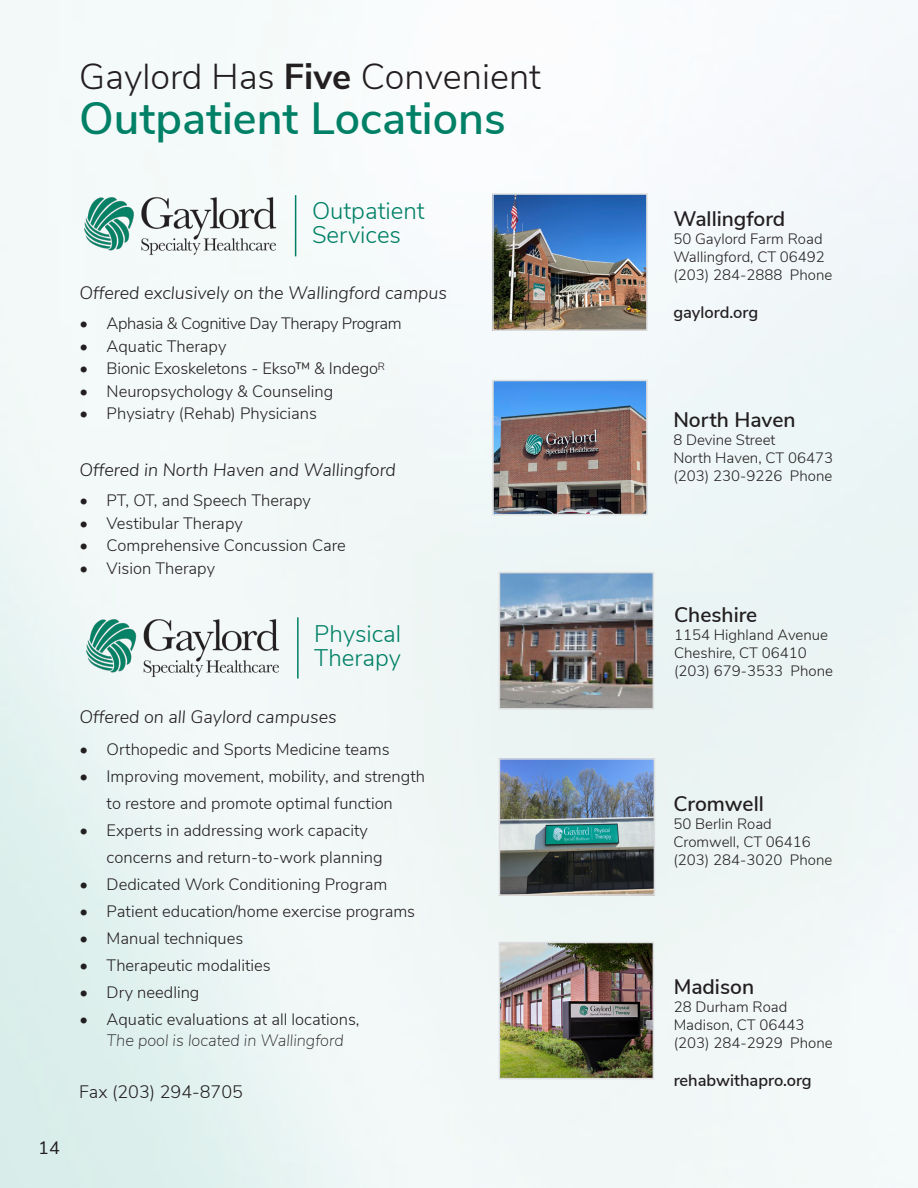
<style>
.page{position:relative;width:918px;height:1188px;background:#fff}
.page>*{position:absolute;margin:0;border:0;box-sizing:border-box;transform-origin:0 0}
.t1{font:600 45px "Nunito Sans";color:#008066}
.t2{font:300 36px "Nunito Sans";color:#231f20}
.t3{font:300 24px "Nunito Sans";color:#008066}
.t4{font:600 21px "Nunito Sans";color:#231f20}
.t5{font:italic 300 18px "Nunito Sans";color:#231f20}
.t6{font:300 18px "Nunito Sans";color:#231f20}
.t7{font:18px "Nunito Sans";color:#231f20}
.t8{font:300 16.5px/27px "Nunito Sans";color:#231f20}
.t9{font:300 16.5px "Nunito Sans";letter-spacing:-.025em;color:#231f20}
.t10{font:600 16.5px "Nunito Sans";color:#231f20}
.t11{font:300 15px "Nunito Sans";color:#231f20}
.s1{font-weight:700}
.s2{font-weight:200;font-style:italic}
</style>
<div class="page">
<img style="left:495px;top:196px;width:150px;height:132px">
<div style="left:492px;top:193px;width:156px;height:138px;border:2px solid #dcdddf"></div>
<img style="left:502px;top:575px;width:149px;height:132px">
<div style="left:499px;top:572px;width:155px;height:138px;border:2px solid #dcdddf"></div>
<img style="left:495px;top:383px;width:150px;height:129px">
<div style="left:492px;top:380px;width:156px;height:135px;border:2px solid #dcdddf"></div>
<img style="left:502px;top:761px;width:150px;height:132px">
<div style="left:499px;top:758px;width:156px;height:138px;border:2px solid #dcdddf"></div>
<img style="left:502px;top:945px;width:149px;height:131px">
<div style="left:499px;top:942px;width:155px;height:137px;border:2px solid #dcdddf"></div>
<img style="left:80px;top:195px;width:205px;height:61px">
<hr style="left:295px;top:195px;width:1px;height:61px;background:#008066">
<img style="left:82px;top:617px;width:205px;height:62px">
<hr style="left:297px;top:617px;width:2px;height:62px;background:#008066">
<p class="t2" style="left:79px;top:50px;width:463px">Gaylord Has <span class="s1">Five</span> Convenient</p>
<p class="t1" style="left:79px;top:85px;width:428px">Outpatient Locations</p>
<p class="t7" style="left:38px;top:1135px;width:23px">14</p>
<p class="t3" style="left:312px;top:194px;width:114px">Outpatient</p>
<p class="t3" style="left:312px;top:218px;width:91px">Services</p>
<p class="t5" style="left:79px;top:280px;width:369px">Offered exclusively on the Wallingford campus</p>
<p class="t9" style="left:80px;top:311px;width:324px">• Aphasia &amp; Cognitive Day Therapy Program</p>
<p class="t8" style="left:80px;top:331px;width:148px">• Aquatic Therapy</p>
<p class="t8" style="left:80px;top:354px;width:307px">• Bionic Exoskeletons - Ekso™ &amp; Indego<sup>R</sup></p>
<p class="t8" style="left:80px;top:376px;width:255px">• Neuropsychology &amp; Counseling</p>
<p class="t8" style="left:80px;top:399px;width:239px">• Physiatry (Rehab) Physicians</p>
<p class="t5" style="left:79px;top:457px;width:318px">Offered in North Haven and Wallingford</p>
<p class="t8" style="left:80px;top:486px;width:233px">• PT, OT, and Speech Therapy</p>
<p class="t8" style="left:80px;top:508px;width:165px">• Vestibular Therapy</p>
<p class="t8" style="left:80px;top:531px;width:268px">• Comprehensive Concussion Care</p>
<p class="t8" style="left:80px;top:553px;width:137px">• Vision Therapy</p>
<p class="t3" style="left:314px;top:616px;width:88px">Physical</p>
<p class="t3" style="left:314px;top:640px;width:88px">Therapy</p>
<p class="t5" style="left:79px;top:704px;width:259px">Offered on all Gaylord campuses</p>
<p class="t8" style="left:80px;top:735px;width:312px">• Orthopedic and Sports Medicine teams</p>
<p class="t8" style="left:80px;top:762px;width:347px;text-align:center">• Improving movement, mobility, and strength to restore and promote optimal function</p>
<p class="t8" style="left:107px;top:816px;width:277px;text-indent:-27px">• Experts in addressing work capacity concerns and return-to-work planning</p>
<p class="t8" style="left:80px;top:870px;width:309px">• Dedicated Work Conditioning Program</p>
<p class="t8" style="left:80px;top:897px;width:337px">• Patient education/home exercise programs</p>
<p class="t8" style="left:80px;top:924px;width:165px">• Manual techniques</p>
<p class="t8" style="left:80px;top:951px;width:193px">• Therapeutic modalities</p>
<p class="t8" style="left:80px;top:978px;width:121px">• Dry needling</p>
<p class="t8" style="left:107px;top:1008px;width:254px;line-height:21px;text-indent:-27px">• Aquatic evaluations at all locations,<br><span class="s2">The pool is located in Wallingford</span></p>
<p class="t6" style="left:79px;top:1079px;width:165px">Fax (203) 294-8705</p>
<p class="t4" style="left:673px;top:203px;width:113px">Wallingford</p>
<p class="t11" style="left:673px;top:228px;width:151px">50 Gaylord Farm Road</p>
<p class="t11" style="left:673px;top:246px;width:153px">Wallingford, CT 06492</p>
<p class="t11" style="left:673px;top:264px;width:161px">(203) 284-2888 Phone</p>
<p class="t10" style="left:673px;top:300px;width:86px">gaylord.org</p>
<p class="t4" style="left:673px;top:404px;width:124px">North Haven</p>
<p class="t11" style="left:673px;top:429px;width:104px">8 Devine Street</p>
<p class="t11" style="left:673px;top:447px;width:161px">North Haven, CT 06473</p>
<p class="t11" style="left:673px;top:465px;width:161px">(203) 230-9226 Phone</p>
<p class="t4" style="left:674px;top:599px;width:85px">Cheshire</p>
<p class="t11" style="left:674px;top:624px;width:156px">1154 Highland Avenue</p>
<p class="t11" style="left:674px;top:642px;width:134px">Cheshire, CT 06410</p>
<p class="t11" style="left:674px;top:660px;width:161px">(203) 679-3533 Phone</p>
<p class="t4" style="left:673px;top:788px;width:92px">Cromwell</p>
<p class="t11" style="left:673px;top:813px;width:100px">50 Berlin Road</p>
<p class="t11" style="left:673px;top:831px;width:139px">Cromwell, CT 06416</p>
<p class="t11" style="left:673px;top:849px;width:161px">(203) 284-3020 Phone</p>
<p class="t4" style="left:674px;top:972px;width:82px">Madison</p>
<p class="t11" style="left:674px;top:996px;width:115px">28 Durham Road</p>
<p class="t11" style="left:674px;top:1014px;width:132px">Madison, CT 06443</p>
<p class="t11" style="left:674px;top:1032px;width:161px">(203) 284-2929 Phone</p>
<p class="t10" style="left:674px;top:1068px;width:140px">rehabwithapro.org</p>
</div>
